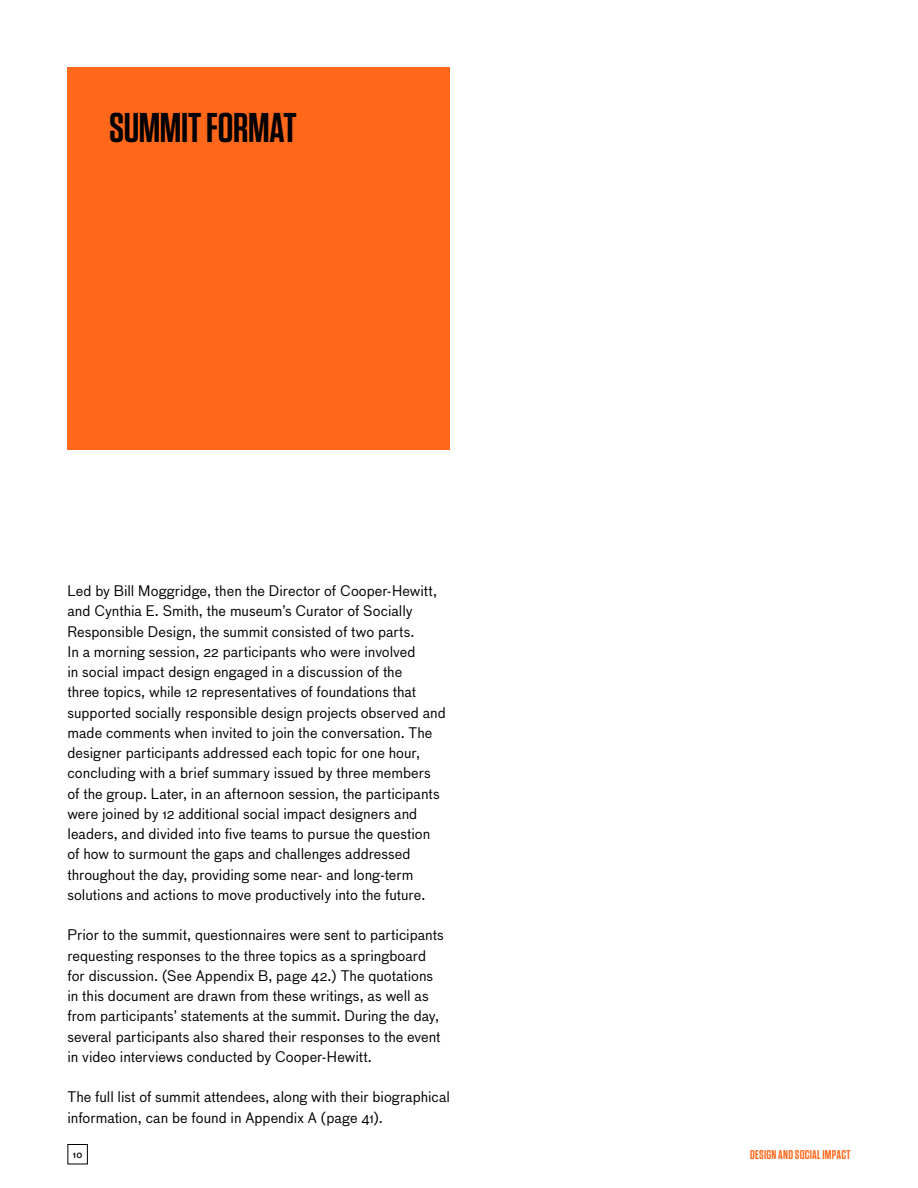
<style>
.page{position:relative;width:918px;height:1188px;background:#fff}
.page>*{position:absolute;margin:0;border:0;box-sizing:border-box;transform-origin:0 0}
.t1{font:600 41.55px "Tungsten";letter-spacing:-.01em;color:#000}
.t2{font:14.25px/20.2px "Bau";color:#000}
.t3{font:600 12.75px "Tungsten";letter-spacing:.02em;color:#ff671b}
.t4{font:500 9px "Bau";color:#000}
</style>
<div class="page">
<div style="left:68px;top:68px;width:382px;height:382px;background:#ff671b"></div>
<div style="left:68px;top:1144px;width:20px;height:20px;border:1px solid #000"></div>
<h1 class="t1" style="left:109px;top:106px;width:31px">SUMMIT</h1>
<h1 class="t1" style="left:206px;top:106px;width:91px">FORMAT</h1>
<p class="t2" style="left:68px;top:581px;width:380px">Led by Bill Moggridge, then the Director of Cooper-Hewitt, and Cynthia E. Smith, the museum’s Curator of Socially Responsible Design, the summit consisted of two parts.<br>In a morning session, 22 participants who were involved<br>in social impact design engaged in a discussion of the<br>three topics, while 12 representatives of foundations that supported socially responsible design projects observed and made comments when invited to join the conversation. The designer participants addressed each topic for one hour, concluding with a brief summary issued by three members of the group. Later, in an afternoon session, the participants were joined by 12 additional social impact designers and leaders, and divided into five teams to pursue the question of how to surmount the gaps and challenges addressed throughout the day, providing some near- and long-term solutions and actions to move productively into the future.</p>
<p class="t2" style="left:68px;top:925px;width:378px">Prior to the summit, questionnaires were sent to participants requesting responses to the three topics as a springboard for discussion. (See Appendix B, page 42.) The quotations in this document are drawn from these writings, as well as from participants’ statements at the summit. During the day, several participants also shared their responses to the event in video interviews conducted by Cooper-Hewitt.</p>
<p class="t2" style="left:68px;top:1087px;width:384px">The full list of summit attendees, along with their biographical information, can be found in Appendix A (page 41).</p>
<p class="t4" style="left:73px;top:1149px;width:11px">10</p>
<p class="t3" style="left:750px;top:1148px;width:102px">DESIGN AND SOCIAL IMPACT</p>
</div>
